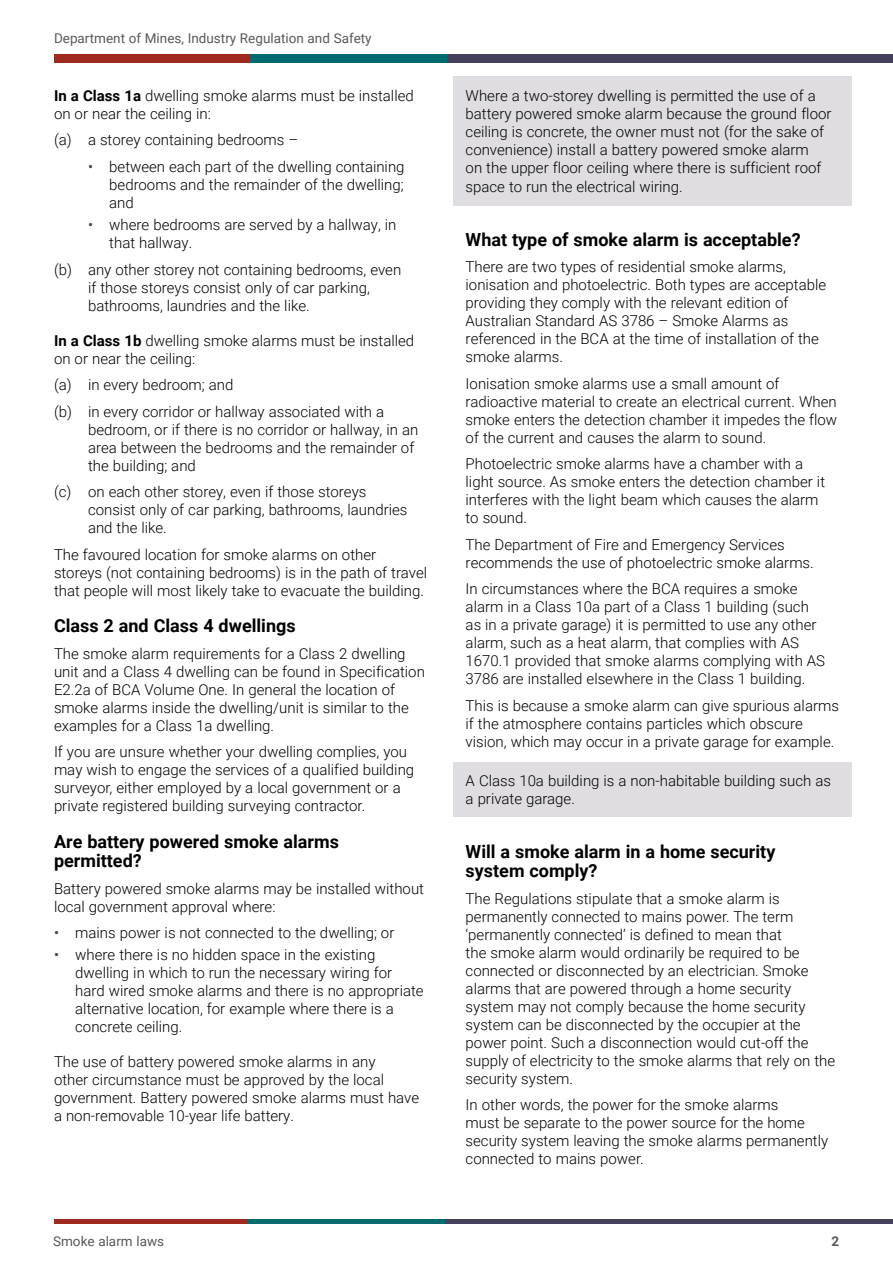
<style>
.page{position:relative;width:893px;height:1263px;background:#fff}
.page>*{position:absolute;margin:0;border:0;box-sizing:border-box;transform-origin:0 0}
.t1{font:700 18px/19.5px "Roboto";color:#000}
.P_Shaded{font:300 15px/18px "Roboto";color:#000}
.t2{font:13.5px "Roboto";color:#58595b}
.t3{font:700 13.5px "Roboto";color:#58595b}
.s1{font-weight:700}
.s2{font-weight:400;color:#45415d}
</style>
<div class="page">
<div style="left:446px;top:54px;width:447px;height:9px;background:#45415d"></div>
<div style="left:54px;top:54px;width:196px;height:9px;background:#a02a1d"></div>
<div style="left:250px;top:54px;width:196px;height:9px;background:#006b6e"></div>
<div style="left:445px;top:1219px;width:448px;height:5px;background:#45415d"></div>
<div style="left:54px;top:1219px;width:195px;height:5px;background:#a02a1d"></div>
<div style="left:249px;top:1219px;width:196px;height:5px;background:#006b6e"></div>
<div style="left:453px;top:77px;width:399px;height:129px;background:#dfdde1"></div>
<div style="left:453px;top:762px;width:399px;height:55px;background:#dfdde1"></div>
<p class="t2" style="left:54px;top:28px;width:319px">Department of Mines, Industry Regulation and Safety</p>
<p class="P_Shaded" style="left:54px;top:86px;width:361px"><span class="s1">In a Class 1a</span> dwelling smoke alarms must be installed on or near the ceiling in:</p>
<p class="P_Shaded" style="left:54px;top:130px;width:246px">(a) a storey containing bedrooms –</p>
<p class="P_Shaded" style="left:109px;top:157px;width:297px;text-align:justify;text-indent:-21px"><span class="s2">•</span> between each part of the dwelling containing bedrooms and the remainder of the dwelling; and</p>
<p class="P_Shaded" style="left:109px;top:215px;width:289px;text-indent:-21px"><span class="s2">•</span> where bedrooms are served by a hallway, in that hallway.</p>
<p class="P_Shaded" style="left:88px;top:260px;width:315px;text-indent:-34px">(b) any other storey not containing bedrooms, even if those storeys consist only of car parking, bathrooms, laundries and the like.</p>
<p class="P_Shaded" style="left:54px;top:331px;width:362px"><span class="s1">In a Class 1b</span> dwelling smoke alarms must be installed on or near the ceiling:</p>
<p class="P_Shaded" style="left:54px;top:375px;width:181px">(a) in every bedroom; and</p>
<p class="P_Shaded" style="left:88px;top:402px;width:332px;text-indent:-34px">(b) in every corridor or hallway associated with a bedroom, or if there is no corridor or hallway, in an area between the bedrooms and the remainder of the building; and</p>
<p class="P_Shaded" style="left:88px;top:482px;width:321px;text-indent:-34px">(c) on each other storey, even if those storeys consist only of car parking, bathrooms, laundries and the like.</p>
<p class="P_Shaded" style="left:54px;top:545px;width:375px">The favoured location for smoke alarms on other storeys (not containing bedrooms) is in the path of travel that people will most likely take to evacuate the building.</p>
<h2 class="t1" style="left:54px;top:615px;width:243px">Class 2 and Class 4 dwellings</h2>
<p class="P_Shaded" style="left:54px;top:644px;width:372px">The smoke alarm requirements for a Class 2 dwelling unit and a Class 4 dwelling can be found in Specification E2.2a of BCA Volume One. In general the location of smoke alarms inside the dwelling/unit is similar to the examples for a Class 1a dwelling.</p>
<p class="P_Shaded" style="left:54px;top:742px;width:362px">If you are unsure whether your dwelling complies, you may wish to engage the services of a qualified building surveyor, either employed by a local government or a private registered building surveying contractor.</p>
<h2 class="t1" style="left:54px;top:831px;width:286px">Are battery powered smoke alarms permitted?</h2>
<p class="P_Shaded" style="left:54px;top:879px;width:372px">Battery powered smoke alarms may be installed without local government approval where:</p>
<p class="P_Shaded" style="left:54px;top:923px;width:342px"><span class="s2">•</span> mains power is not connected to the dwelling; or</p>
<p class="P_Shaded" style="left:75px;top:945px;width:350px;text-indent:-21px"><span class="s2">•</span> where there is no hidden space in the existing dwelling in which to run the necessary wiring for hard wired smoke alarms and there is no appropriate alternative location, for example where there is a concrete ceiling.</p>
<p class="P_Shaded" style="left:54px;top:1052px;width:367px">The use of battery powered smoke alarms in any<br>other circumstance must be approved by the local government. Battery powered smoke alarms must have a non-removable 10-year life battery.</p>
<p class="P_Shaded" style="left:466px;top:86px;width:367px">Where a two-storey dwelling is permitted the use of a battery powered smoke alarm because the ground floor ceiling is concrete, the owner must not (for the sake of convenience) install a battery powered smoke alarm<br>on the upper floor ceiling where there is sufficient roof</p>
<p class="P_Shaded" style="left:466px;top:177px;width:219px">space to run the electrical wiring.</p>
<h2 class="t1" style="left:466px;top:229px;width:336px">What type of smoke alarm is acceptable?</h2>
<p class="P_Shaded" style="left:466px;top:257px;width:362px">There are two types of residential smoke alarms, ionisation and photoelectric. Both types are acceptable providing they comply with the relevant edition of Australian Standard AS 3786 – Smoke Alarms as referenced in the BCA at the time of installation of the smoke alarms.</p>
<p class="P_Shaded" style="left:466px;top:374px;width:373px">Ionisation smoke alarms use a small amount of radioactive material to create an electrical current. When smoke enters the detection chamber it impedes the flow of the current and causes the alarm to sound.</p>
<p class="P_Shaded" style="left:466px;top:454px;width:361px">Photoelectric smoke alarms have a chamber with a light source. As smoke enters the detection chamber it interferes with the light beam which causes the alarm to sound.</p>
<p class="P_Shaded" style="left:466px;top:535px;width:350px">The Department of Fire and Emergency Services recommends the use of photoelectric smoke alarms.</p>
<p class="P_Shaded" style="left:466px;top:579px;width:361px">In circumstances where the BCA requires a smoke alarm in a Class 10a part of a Class 1 building (such as in a private garage) it is permitted to use any other alarm, such as a heat alarm, that complies with AS 1670.1 provided that smoke alarms complying with AS 3786 are installed elsewhere in the Class 1 building.</p>
<p class="P_Shaded" style="left:466px;top:696px;width:375px">This is because a smoke alarm can give spurious alarms if the atmosphere contains particles which obscure vision, which may occur in a private garage for example.</p>
<p class="P_Shaded" style="left:466px;top:771px;width:367px">A Class 10a building is a non-habitable building such as a private garage.</p>
<h2 class="t1" style="left:466px;top:841px;width:311px">Will a smoke alarm in a home security system comply?</h2>
<p class="P_Shaded" style="left:466px;top:889px;width:371px">The Regulations stipulate that a smoke alarm is permanently connected to mains power. The term ‘permanently connected’ is defined to mean that<br>the smoke alarm would ordinarily be required to be connected or disconnected by an electrician. Smoke alarms that are powered through a home security system may not comply because the home security system can be disconnected by the occupier at the power point. Such a disconnection would cut-off the supply of electricity to the smoke alarms that rely on the security system.</p>
<p class="P_Shaded" style="left:466px;top:1095px;width:364px">In other words, the power for the smoke alarms<br>must be separate to the power source for the home security system leaving the smoke alarms permanently connected to mains power.</p>
<p class="t2" style="left:53px;top:1231px;width:112px">Smoke alarm laws</p>
<p class="t3" style="left:831px;top:1231px;width:9px">2</p>
</div>
